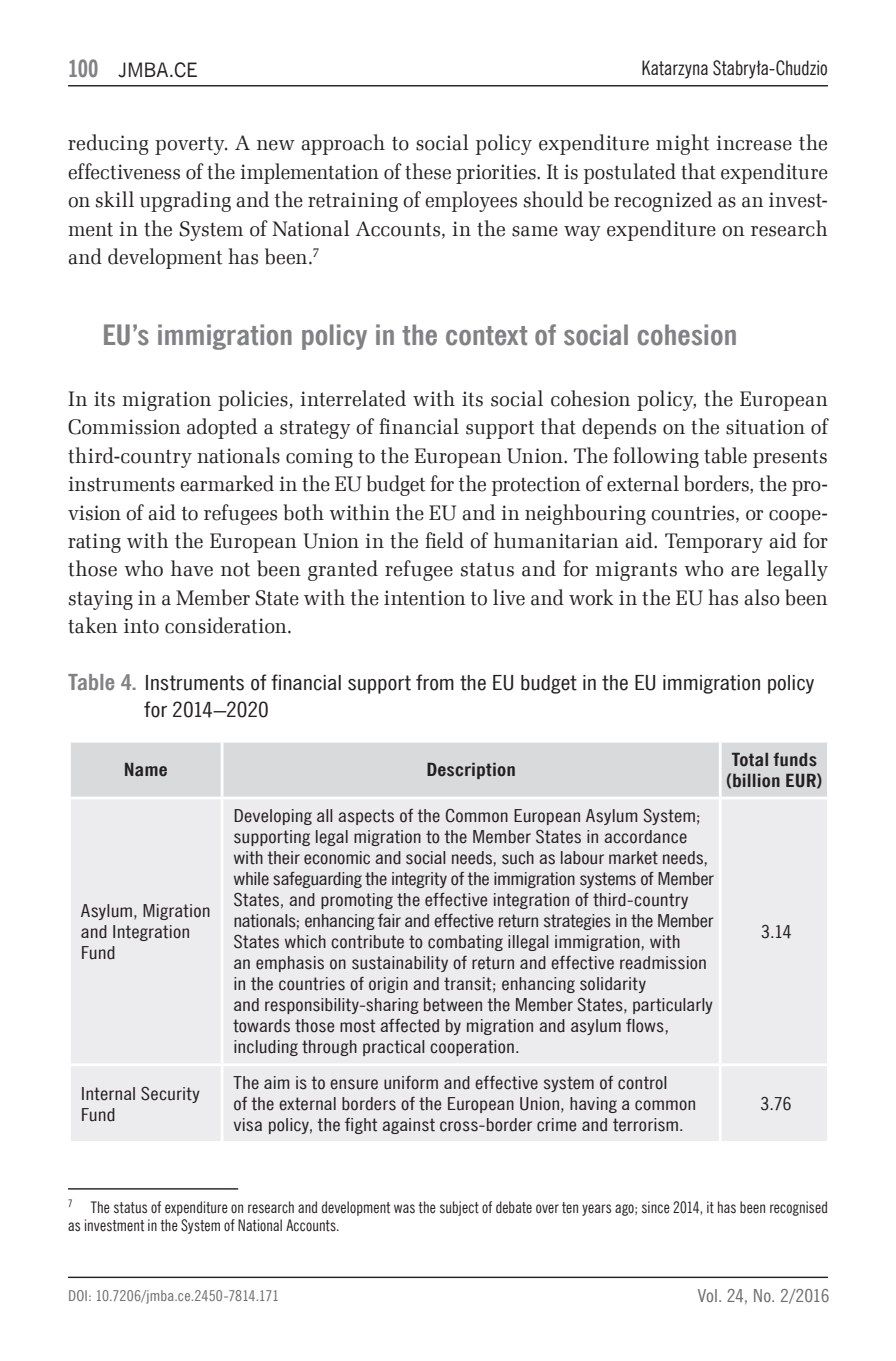
<style>
.page{position:relative;width:896px;height:1361px;background:#fff}
.page>*{position:absolute;margin:0;border:0;box-sizing:border-box;transform-origin:0 0}
.t1{font:700 28px "News Goth Cn EU";letter-spacing:-.005em;color:#808285;scale:1.15 1}
.t2{font:21px/28.4px "Zapf Ellipt EU";color:#231f20;text-align:justify;scale:.96 1}
.t3{font:21px/27px "News Goth Cn EU";color:#231f20;scale:1.2 1}
.t4{font:20px "News Goth Cn EU";letter-spacing:.005em;color:#231f20}
.t5{font:20px "News Goth EU";letter-spacing:-.01em;color:#231f20}
.t6{font:18px/21px "News Goth Cn EU";letter-spacing:.005em;color:#231f20;scale:1.2 1}
.t7{font:700 18px/21px "News Goth Cn EU";letter-spacing:.005em;color:#231f20;text-align:center;scale:1.2 1}
.t8{font:18px "News Goth Cn EU";letter-spacing:-.01em;color:#6c6d70;scale:1.15 1}
.t9{font:16px/18px "News Goth Cn EU";letter-spacing:.01em;color:#231f20}
.t10{font:15px "News Goth Cn EU";letter-spacing:.01em;color:#6c6d70;scale:1.1 1}
.s1{font-family:"News Goth Cn EU";font-weight:700;font-size:24px;color:#808285}
.s2{font-weight:700;font-size:22px;color:#808285}
</style>
<div class="page">
<hr style="left:68px;top:1276px;width:760px;height:2px;background:#231f20">
<hr style="left:68px;top:85px;width:760px;height:1px;background:#231f20">
<div style="left:71px;top:742px;width:756px;height:54px;background:#d9dadc"></div>
<div style="left:71px;top:799px;width:756px;height:342px;background:#ececee"></div>
<hr style="left:221px;top:742px;width:2px;height:54px;background:#fff">
<hr style="left:719px;top:742px;width:2px;height:54px;background:#fff">
<hr style="left:221px;top:799px;width:2px;height:264px;background:#fff">
<hr style="left:719px;top:799px;width:2px;height:264px;background:#fff">
<hr style="left:68px;top:1063px;width:154px;height:3px;background:#fff">
<hr style="left:222px;top:1063px;width:498px;height:3px;background:#fff">
<hr style="left:221px;top:1066px;width:2px;height:75px;background:#fff">
<hr style="left:720px;top:1063px;width:110px;height:3px;background:#fff">
<hr style="left:719px;top:1066px;width:2px;height:75px;background:#fff">
<hr style="left:68px;top:1188px;width:170px;height:1px;background:#231f20">
<p class="t5" style="left:68px;top:58px;width:131px"><span class="s1">100</span> JMBA.CE</p>
<p class="t4" style="left:641px;top:56px;width:188px">Katarzyna Stabryła-Chudzio</p>
<p class="t2" style="left:68px;top:129px;width:793px">reducing poverty. A new approach to social policy expenditure might increase the effectiveness of the implementation of these priorities. It is postulated that expenditure on skill upgrading and the retraining of employees should be recognized as an invest&shy;ment in the System of National Accounts, in the same way expenditure on research and development has been.<sup>7</sup></p>
<h1 class="t1" style="left:102px;top:318px;width:554px">EU’s immigration policy in the context of social cohesion</h1>
<p class="t2" style="left:68px;top:385px;width:793px">In its migration policies, interrelated with its social cohesion policy, the European Commission adopted a strategy of financial support that depends on the situation of third-country nationals coming to the European Union. The following table presents instruments earmarked in the EU budget for the protection of external borders, the pro&shy;vision of aid to refugees both within the EU and in neighbouring countries, or coope&shy;rating with the European Union in the field of humanitarian aid. Temporary aid for those who have not been granted refugee status and for migrants who are legally staying in a Member State with the intention to live and work in the EU has also been taken into consideration.</p>
<p class="t3" style="left:145px;top:669px;width:560px;text-indent:-77px"><span class="s2">Table 4.</span> Instruments of financial support from the EU budget in the EU immigration policy for 2014–2020</p>
<p class="t7" style="left:124px;top:759px;width:38px">Name</p>
<p class="t7" style="left:426px;top:759px;width:76px">Description</p>
<p class="t7" style="left:726px;top:749px;width:82px">Total funds (billion EUR)</p>
<p class="t6" style="left:81px;top:900px;width:110px">Asylum, Migration and Integration<br>Fund</p>
<p class="t6" style="left:233px;top:806px;width:402px">Developing all aspects of the Common European Asylum System; supporting legal migration to the Member States in accordance with their economic and social needs, such as labour market needs, while safeguarding the integrity of the immigration systems of Member States, and promoting the effective integration of third-country nationals; enhancing fair and effective return strategies in the Member States which contribute to combating illegal immigration, with<br>an emphasis on sustainability of return and effective readmission in the countries of origin and transit; enhancing solidarity<br>and responsibility-sharing between the Member States, particularly towards those most affected by migration and asylum flows, including through practical cooperation.</p>
<p class="t6" style="left:81px;top:1083px;width:101px">Internal Security<br>Fund</p>
<p class="t6" style="left:233px;top:1072px;width:387px">The aim is to ensure uniform and effective system of control<br>of the external borders of the European Union, having a common visa policy, the fight against cross-border crime and terrorism.</p>
<p class="t6" style="left:761px;top:921px;width:27px">3.14</p>
<p class="t6" style="left:760px;top:1093px;width:27px">3.76</p>
<p class="t9" style="left:68px;top:1198px;width:761px"><sup>7</sup> The status of expenditure on research and development was the subject of debate over ten years ago; since 2014, it has been recognised as investment in the System of National Accounts.</p>
<p class="t10" style="left:68px;top:1286px;width:194px">DOI: 10.7206/jmba.ce.2450-7814.171</p>
<p class="t8" style="left:698px;top:1285px;width:116px">Vol. 24, No. 2/2016</p>
</div>
